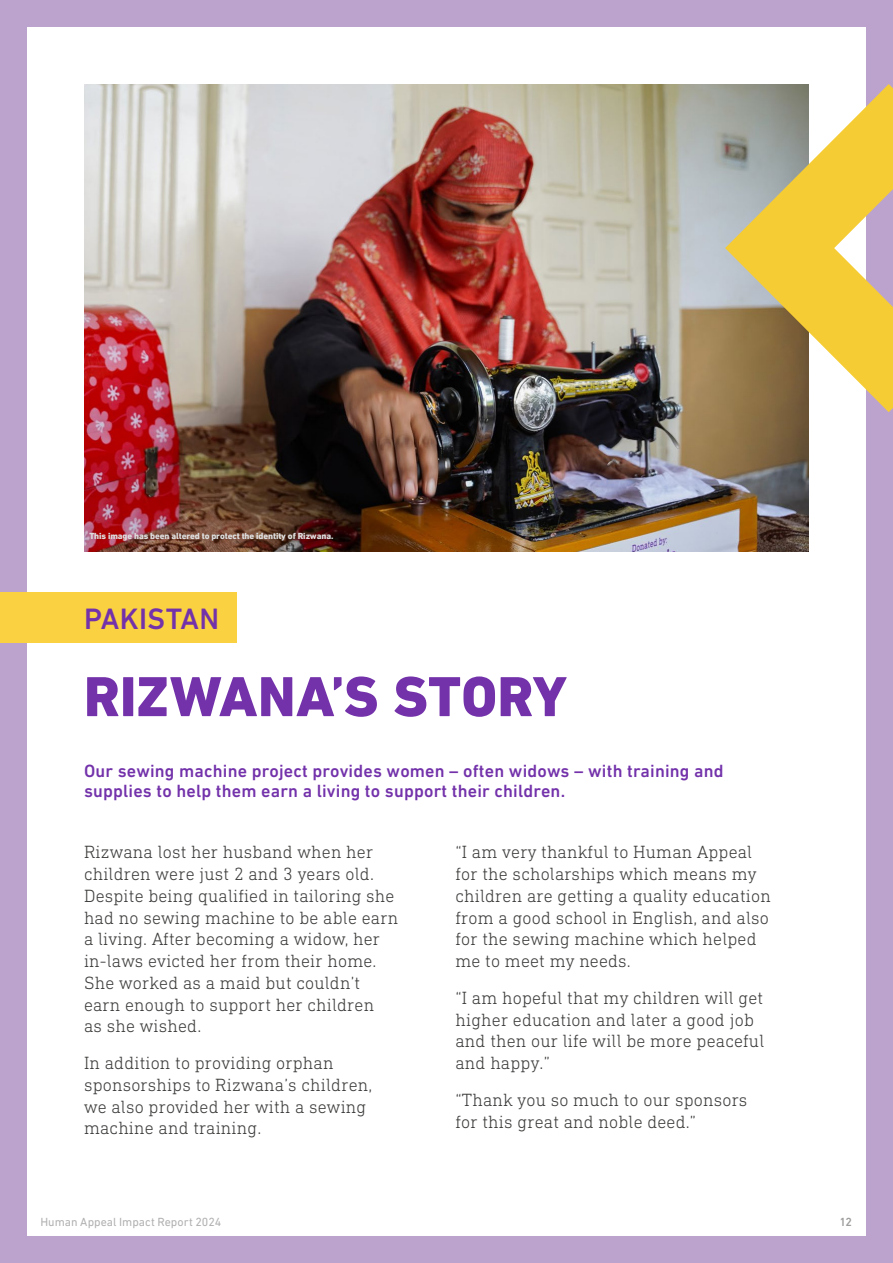
<style>
.page{position:relative;width:893px;height:1263px;background:#fff}
.page>*{position:absolute;margin:0;border:0;box-sizing:border-box;transform-origin:0 0}
.t1{font:800 57.3px "DIN Next LT Pro";letter-spacing:.005em;color:#7332aa}
.t2{font:500 30px "DIN Next LT Pro";letter-spacing:.015em;color:#7332aa}
.Body_copy{font:300 18px/21.8px "DIN Next Slab Pro";letter-spacing:.01em;color:#3c3c3b}
.Body_copy-2{font:500 18px/20.2px "DIN Next LT Pro";letter-spacing:.01em;color:#7332aa}
.t3{font:12px "DIN Next LT Pro";color:#b1b1b1}
.t4{font:500 12px "DIN Next LT Pro";color:#9e9e9d}
.t5{font:800 9px "DIN Next LT Pro";letter-spacing:-.015em;color:#dedede}
</style>
<div class="page">
<div style="left:0;top:0;width:893px;height:1263px;border:27px solid #bca3ce"></div>
<div style="left:0;top:593px;width:237px;height:50px;background:#fad241"></div>
<img style="left:84px;top:84px;width:725px;height:468px">
<svg style="left:725px;top:84px;width:168px;height:328px;background:#cfb871"></svg>
<p class="t5" style="left:89px;top:531px;width:246px">This image has been altered to protect the identity of Rizwana.</p>
<p class="t2" style="left:84px;top:601px;width:137px">PAKISTAN</p>
<p class="t1" style="left:84px;top:663px;width:484px">RIZWANA’S STORY</p>
<p class="Body_copy-2" style="left:84px;top:761px;width:641px">Our sewing machine project provides women – often widows – with training and supplies to help them earn a living to support their children.</p>
<p class="Body_copy" style="left:84px;top:841px;width:316px">Rizwana lost her husband when her children were just 2 and 3 years old.<br>Despite being qualified in tailoring she had no sewing machine to be able earn a living. After becoming a widow, her in-laws evicted her from their home.<br>She worked as a maid but couldn’t earn enough to support her children<br>as she wished.</p>
<p class="Body_copy" style="left:84px;top:1052px;width:290px">In addition to providing orphan sponsorships to Rizwana’s children, we also provided her with a sewing machine and training.</p>
<p class="Body_copy" style="left:455px;top:841px;width:317px">“I am very thankful to Human Appeal for the scholarships which means my children are getting a quality education from a good school in English, and also for the sewing machine which helped me to meet my needs.</p>
<p class="Body_copy" style="left:455px;top:987px;width:310px">“I am hopeful that my children will get higher education and later a good job and then our life will be more peaceful and happy.”</p>
<p class="Body_copy" style="left:455px;top:1089px;width:293px">“Thank you so much to our sponsors for this great and noble deed.”</p>
<p class="t3" style="left:40px;top:1214px;width:182px">Human Appeal Impact Report 2024</p>
<p class="t4" style="left:840px;top:1214px;width:14px">12</p>
</div>
